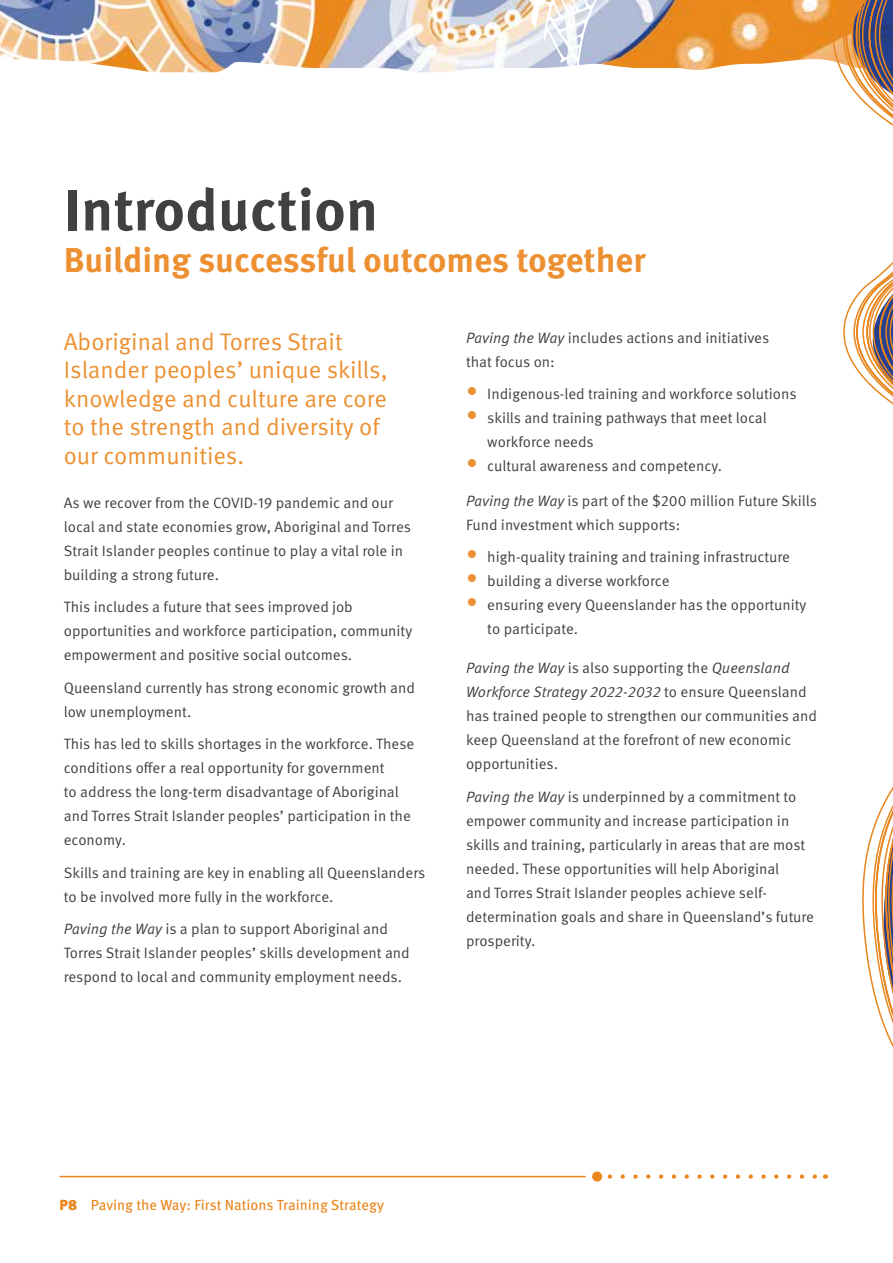
<style>
.page{position:relative;width:893px;height:1263px;background:#fff}
.page>*{position:absolute;margin:0;border:0;box-sizing:border-box;transform-origin:0 0}
.heading_large_rough{font:700 58.5px "Meta Pro";color:#414042}
.Heading{font:700 34.5px "Meta Pro";color:#ec9031}
.Subhead{font:24px/28.5px "Meta Pro Norm";color:#ec9031}
.Body{font:15px/24px "Meta Pro Norm";color:#414042}
.Subhead-2{font:14.7px "Meta Pro";color:#ea861d}
.Subhead-3{font:900 14.7px "Meta Pro";color:#ea861d}
.s1{font-family:"Meta Pro Norm Ita"}
.s2{font-size:22.5px;color:#ec9031}
</style>
<div class="page">
<hr style="left:60px;top:1176px;width:526px;height:1px;background:#ea861d">
<svg style="left:610px;top:1174px;width:169px;height:5px"></svg>
<div style="left:592px;top:1171px;width:10px;height:10px;background:#ea861d;border-radius:50%"></div>
<img style="left:0;top:0;width:466px;height:72px">
<img style="left:466px;top:0;width:316px;height:70px">
<svg style="left:782px;top:0;width:13px;height:1179px"></svg>
<svg style="left:796px;top:0;width:23px;height:1179px"></svg>
<svg style="left:819px;top:0;width:74px;height:1179px"></svg>
<p class="heading_large_rough" style="left:64px;top:164px;width:316px">Introduction</p>
<p class="Heading" style="left:64px;top:233px;width:583px">Building successful outcomes together</p>
<p class="Subhead" style="left:64px;top:326px;width:325px">Aboriginal and Torres Strait<br>Islander peoples’ unique skills, knowledge and culture are core to the strength and diversity of our communities.</p>
<p class="Body" style="left:64px;top:489px;width:349px">As we recover from the COVID-19 pandemic and our local and state economies grow, Aboriginal and Torres Strait Islander peoples continue to play a vital role in building a strong future.</p>
<p class="Body" style="left:64px;top:594px;width:350px">This includes a future that sees improved job opportunities and workforce participation, community empowerment and positive social outcomes.</p>
<p class="Body" style="left:64px;top:674px;width:353px">Queensland currently has strong economic growth and low unemployment.</p>
<p class="Body" style="left:64px;top:731px;width:352px">This has led to skills shortages in the workforce. These conditions offer a real opportunity for government<br>to address the long-term disadvantage of Aboriginal and Torres Strait Islander peoples’ participation in the economy.</p>
<p class="Body" style="left:64px;top:859px;width:363px">Skills and training are key in enabling all Queenslanders to be involved more fully in the workforce.</p>
<p class="Body" style="left:64px;top:916px;width:348px"><span class="s1">Paving the Way</span> is a plan to support Aboriginal and<br>Torres Strait Islander peoples’ skills development and respond to local and community employment needs.</p>
<p class="Body" style="left:466px;top:325px;width:305px"><span class="s1">Paving the Way</span> includes actions and initiatives that focus on:</p>
<p class="Body" style="left:466px;top:381px;width:332px"><span class="s2">•</span> Indigenous-led training and workforce solutions</p>
<p class="Body" style="left:487px;top:405px;width:281px;text-indent:-21px"><span class="s2">•</span> skills and training pathways that meet local workforce needs</p>
<p class="Body" style="left:466px;top:453px;width:258px"><span class="s2">•</span> cultural awareness and competency.</p>
<p class="Body" style="left:466px;top:488px;width:352px"><span class="s1">Paving the Way</span> is part of the $200 million Future Skills<br>Fund investment which supports:</p>
<p class="Body" style="left:466px;top:544px;width:326px"><span class="s2">•</span> high-quality training and training infrastructure</p>
<p class="Body" style="left:466px;top:568px;width:205px"><span class="s2">•</span> building a diverse workforce</p>
<p class="Body" style="left:487px;top:592px;width:321px;text-indent:-21px"><span class="s2">•</span> ensuring every Queenslander has the opportunity to participate.</p>
<p class="Body" style="left:466px;top:655px;width:353px"><span class="s1">Paving the Way</span> is also supporting the <span class="s1">Queensland Workforce Strategy 2022-2032</span> to ensure Queensland has trained people to strengthen our communities and keep Queensland at the forefront of new economic opportunities.</p>
<p class="Body" style="left:466px;top:784px;width:350px"><span class="s1">Paving the Way</span> is underpinned by a commitment to empower community and increase participation in skills and training, particularly in areas that are most needed. These opportunities will help Aboriginal<br>and Torres Strait Islander peoples achieve self&shy;determination goals and share in Queensland’s future prosperity.</p>
<p class="Subhead-3" style="left:60px;top:1193px;width:19px">P8</p>
<p class="Subhead-2" style="left:91px;top:1194px;width:295px">Paving the Way: First Nations Training Strategy</p>
</div>
